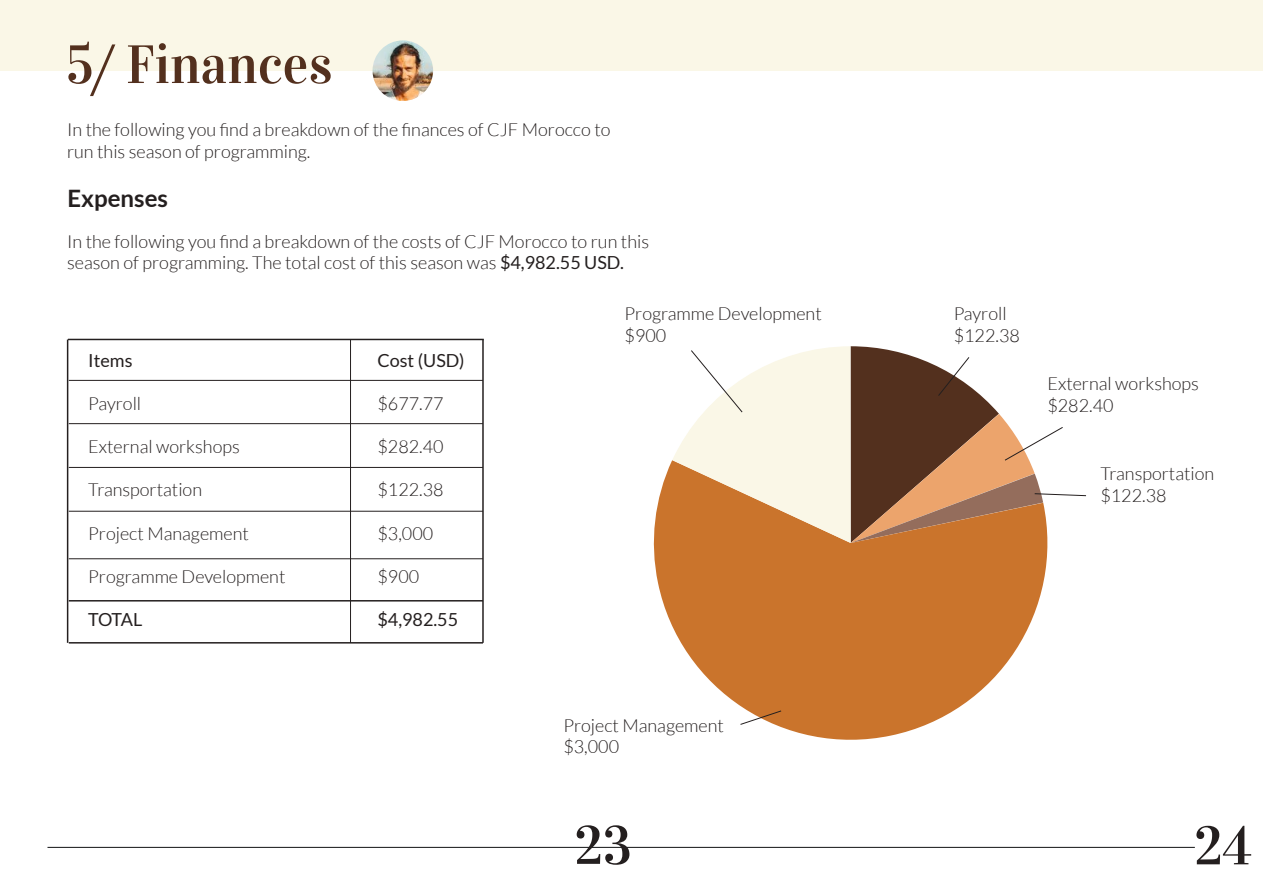
<style>
.page{position:relative;width:1263px;height:893px;background:#fff}
.page>*{position:absolute;margin:0;border:0;box-sizing:border-box;transform-origin:0 0}
.t1{font:54px "Vidaloka";color:#53301e}
.t2{font:54px "Vidaloka";color:#241f1f}
.t3{font:700 24px "Lato";color:#241f1f}
.t4{font:300 18px/21.6px "Lato";color:#241f1f}
.t5{font:18px "Lato";color:#241f1f}
.s1{font-weight:400}
</style>
<div class="page">
<div style="left:0;top:0;width:1263px;height:71px;background:#faf7e7"></div>
<hr style="left:47px;top:847px;width:1148px;height:1px;background:#111213">
<hr style="left:69px;top:380px;width:414px;height:1px;background:#241f1f">
<hr style="left:68px;top:339px;width:416px;height:1px;background:#241f1f">
<hr style="left:350px;top:340px;width:1px;height:303px;background:#241f1f">
<hr style="left:67px;top:340px;width:1px;height:303px;background:#241f1f">
<hr style="left:482px;top:340px;width:2px;height:303px;background:#241f1f">
<hr style="left:69px;top:423px;width:414px;height:1px;background:#241f1f">
<hr style="left:69px;top:467px;width:414px;height:1px;background:#241f1f">
<hr style="left:69px;top:511px;width:414px;height:1px;background:#241f1f">
<hr style="left:69px;top:558px;width:414px;height:1px;background:#241f1f">
<hr style="left:69px;top:600px;width:414px;height:1px;background:#241f1f">
<hr style="left:69px;top:642px;width:414px;height:2px;background:#241f1f">
<svg style="left:653px;top:461px;width:395px;height:279px;fill:#ca742c"></svg>
<svg style="left:739px;top:710px;width:43px;height:15px"></svg>
<svg style="left:672px;top:346px;width:414px;height:197px"></svg>
<img style="left:372px;top:40px;width:61px;height:61px;border-radius:30px">
<h1 class="t1" style="left:66px;top:32px;width:268px">5/ Finances</h1>
<p class="t4" style="left:67px;top:119px;width:545px">In the following you find a breakdown of the finances of CJF Morocco to run this season of programming.</p>
<h2 class="t3" style="left:68px;top:184px;width:102px">Expenses</h2>
<p class="t4" style="left:67px;top:231px;width:583px">In the following you find a breakdown of the costs of CJF Morocco to run this season of programming. The total cost of this season was <span class="s1">$4,982.55 USD.</span></p>
<p class="t5" style="left:88px;top:350px;width:46px">Items</p>
<p class="t4" style="left:88px;top:393px;width:54px">Payroll</p>
<p class="t4" style="left:88px;top:436px;width:153px">External workshops</p>
<p class="t4" style="left:88px;top:479px;width:115px">Transportation</p>
<p class="t4" style="left:88px;top:522px;width:162px">Project Management</p>
<p class="t4" style="left:88px;top:566px;width:199px">Programme Development</p>
<p class="t5" style="left:88px;top:609px;width:56px">TOTAL</p>
<p class="t5" style="left:377px;top:350px;width:89px">Cost (USD)</p>
<p class="t4" style="left:377px;top:393px;width:68px">$677.77</p>
<p class="t4" style="left:377px;top:436px;width:68px">$282.40</p>
<p class="t4" style="left:377px;top:479px;width:68px">$122.38</p>
<p class="t4" style="left:377px;top:522px;width:57px">$3,000</p>
<p class="t4" style="left:377px;top:566px;width:43px">$900</p>
<p class="t5" style="left:377px;top:609px;width:82px">$4,982.55</p>
<p class="t4" style="left:624px;top:303px;width:199px">Programme Development $900</p>
<p class="t4" style="left:954px;top:303px;width:68px">Payroll $122.38</p>
<p class="t4" style="left:1047px;top:373px;width:153px">External workshops $282.40</p>
<p class="t4" style="left:1100px;top:463px;width:115px">Transportation $122.38</p>
<p class="t4" style="left:563px;top:715px;width:162px">Project Management $3,000</p>
<h1 class="t2" style="left:575px;top:813px;width:59px">23</h1>
<h1 class="t2" style="left:1194px;top:813px;width:59px">24</h1>
</div>
